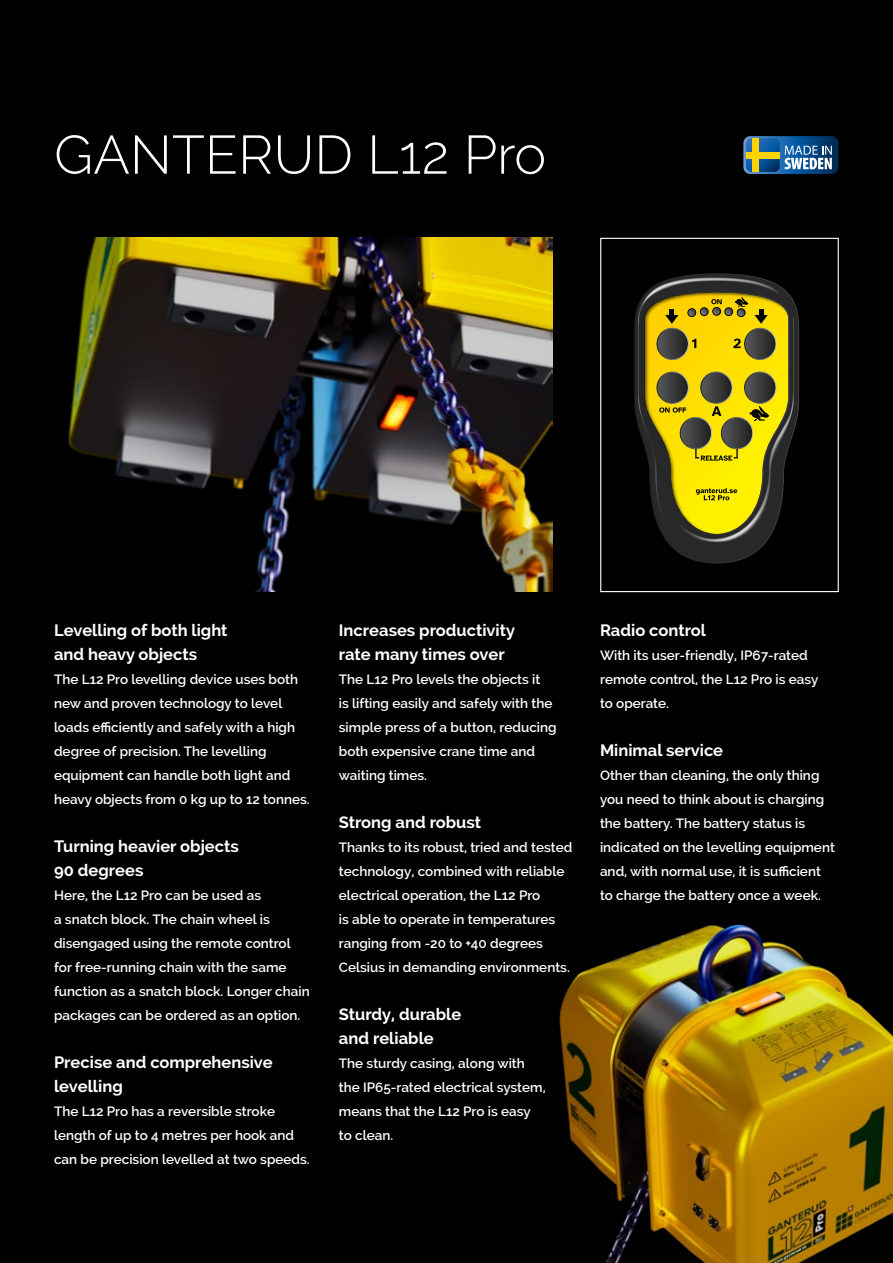
<style>
.page{position:relative;width:893px;height:1263px;background:#000}
.page>*{position:absolute;margin:0;border:0;box-sizing:border-box;transform-origin:0 0}
.t1{font:300 54px "Raleway";color:#fff}
.t2{font:700 16.5px/24px "Raleway";color:#fff}
.t3{font:600 13.5px/24px "Raleway";color:#fff}
</style>
<div class="page">
<div style="left:600px;top:238px;width:239px;height:354px;border:1px solid #fff"></div>
<svg style="left:743px;top:136px;width:96px;height:38px"></svg>
<div style="left:752px;top:138px;width:7px;height:34px;background:#ffd300"></div>
<div style="left:746px;top:152px;width:34px;height:6px;background:#ffd300"></div>
<img style="left:68px;top:238px;width:485px;height:354px">
<svg style="left:634px;top:273px;width:165px;height:291px"></svg>
<svg style="left:644px;top:290px;width:145px;height:245px"></svg>
<img style="left:559px;top:924px;width:334px;height:339px">
<h1 class="t1" style="left:54px;top:123px;width:494px">GANTERUD L12 Pro</h1>
<p class="t2" style="left:54px;top:619px;width:175px">Levelling of both light and heavy objects</p>
<p class="t3" style="left:54px;top:668px;width:257px">The L12 Pro levelling device uses both new and proven technology to level loads efficiently and safely with a high degree of precision. The levelling equipment can handle both light and heavy objects from 0 kg up to 12 tonnes.</p>
<p class="t2" style="left:54px;top:835px;width:186px">Turning heavier objects<br>90 degrees</p>
<p class="t3" style="left:54px;top:884px;width:257px">Here, the L12 Pro can be used as<br>a snatch block. The chain wheel is disengaged using the remote control for free-running chain with the same function as a snatch block. Longer chain packages can be ordered as an option.</p>
<p class="t2" style="left:54px;top:1051px;width:220px">Precise and comprehensive levelling</p>
<p class="t3" style="left:54px;top:1100px;width:257px">The L12 Pro has a reversible stroke length of up to 4 metres per hook and can be precision levelled at two speeds.</p>
<p class="t2" style="left:339px;top:619px;width:178px">Increases productivity rate many times over</p>
<p class="t3" style="left:339px;top:668px;width:219px">The L12 Pro levels the objects it<br>is lifting easily and safely with the simple press of a button, reducing both expensive crane time and waiting times.</p>
<p class="t2" style="left:339px;top:811px;width:144px">Strong and robust</p>
<p class="t3" style="left:339px;top:836px;width:235px">Thanks to its robust, tried and tested technology, combined with reliable electrical operation, the L12 Pro<br>is able to operate in temperatures ranging from -20 to +40 degrees Celsius in demanding environments.</p>
<p class="t2" style="left:339px;top:1003px;width:124px">Sturdy, durable and reliable</p>
<p class="t3" style="left:339px;top:1052px;width:208px">The sturdy casing, along with the IP65-rated electrical system, means that the L12 Pro is easy to clean.</p>
<p class="t2" style="left:600px;top:619px;width:108px">Radio control</p>
<p class="t3" style="left:600px;top:644px;width:220px">With its user-friendly, IP67-rated remote control, the L12 Pro is easy to operate.</p>
<p class="t2" style="left:600px;top:739px;width:125px">Minimal service</p>
<p class="t3" style="left:600px;top:764px;width:236px">Other than cleaning, the only thing you need to think about is charging the battery. The battery status is indicated on the levelling equipment and, with normal use, it is sufficient to charge the battery once a week.</p>
</div>
